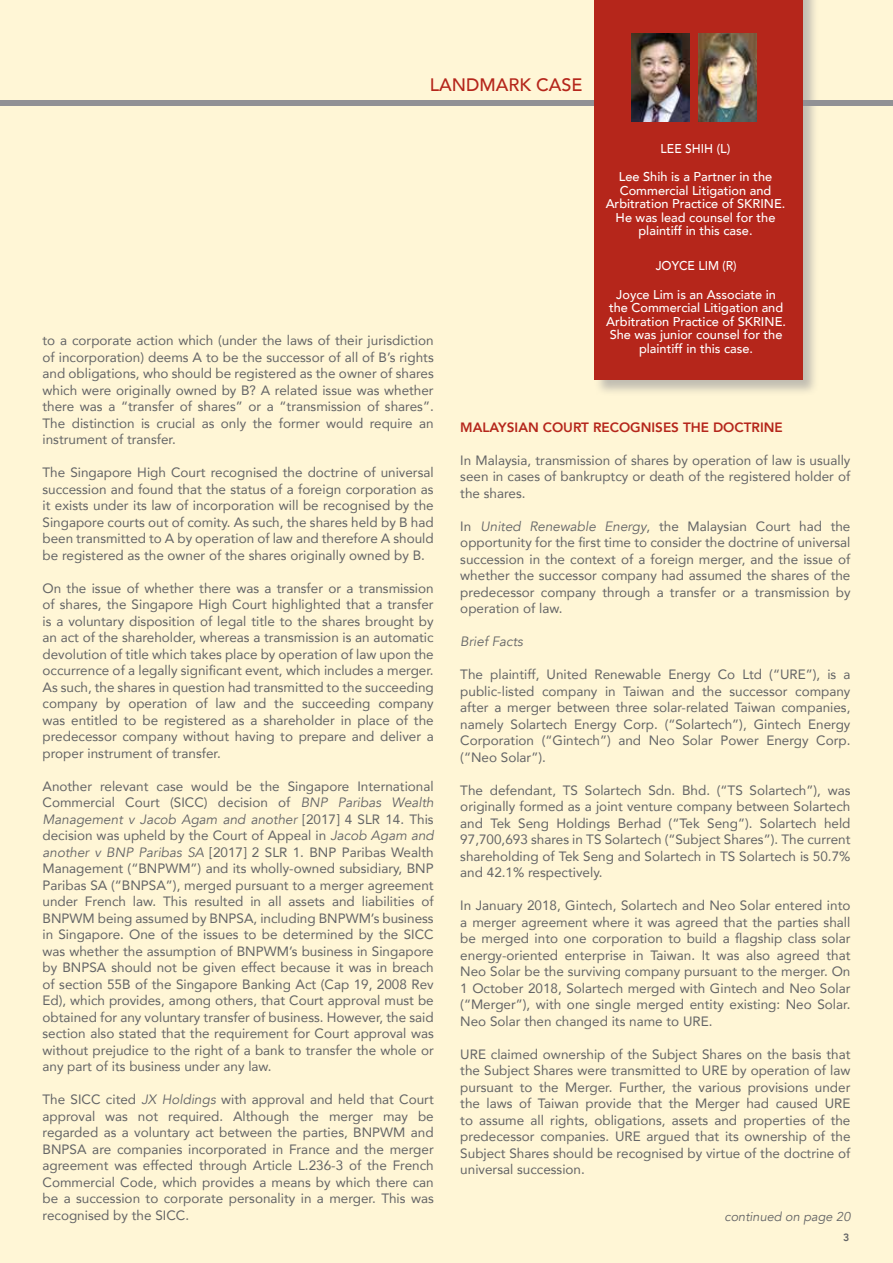
<style>
.page{position:relative;width:893px;height:1263px;background:#fff6d6}
.page>*{position:absolute;margin:0;border:0;box-sizing:border-box;transform-origin:0 0}
.t1{font:500 18px "Avenir";color:#b5261b}
.t2{font:13.5px/16.5px "Avenir";color:#636466;text-align:justify}
.t3{font:800 13.5px "Avenir";color:#b5261b}
.t4{font:italic 13.5px "Avenir";color:#636466}
.t5{font:500 12.75px/13.5px "Avenir";color:#fff;text-align:center}
.t6{font:500 12.75px "Avenir";color:#fff;scale:.95 1}
.t7{font:italic 12.75px "Avenir";color:#636466}
.t8{font:800 10.5px "Avenir";color:#636466}
.s1{font-style:italic}
</style>
<div class="page">
<div style="left:0;top:101px;width:893px;height:5px;background:#919195"></div>
<div style="left:594px;top:0;width:225px;height:396px;background:#919195;opacity:.55"></div>
<div style="left:594px;top:0;width:208px;height:379px;background:#b5261b"></div>
<img style="left:698px;top:34px;width:58px;height:87px">
<img style="left:631px;top:34px;width:59px;height:87px">
<h1 class="t1" style="left:430px;top:69px;width:154px">LANDMARK CASE</h1>
<p class="t6" style="left:661px;top:137px;width:75px">LEE SHIH (L)</p>
<p class="t5" style="left:606px;top:169px;width:181px">Lee Shih is a Partner in the<br>Commercial Litigation and<br>Arbitration Practice of SKRINE.<br>He was lead counsel for the plaintiff in this case.</p>
<p class="t2" style="left:43px;top:332px;width:393px">to a corporate action which (under the laws of their jurisdiction of incorporation) deems A to be the successor of all of B’s rights and obligations, who should be registered as the owner of shares which were originally owned by B? A related issue was whether there was a “transfer of shares” or a “transmission of shares”.<br>The distinction is crucial as only the former would require an instrument of transfer.</p>
<p class="t2" style="left:43px;top:464px;width:393px">The Singapore High Court recognised the doctrine of universal succession and found that the status of a foreign corporation as it exists under its law of incorporation will be recognised by the Singapore courts out of comity. As such, the shares held by B had been transmitted to A by operation of law and therefore A should be registered as the owner of the shares originally owned by B.</p>
<p class="t2" style="left:43px;top:579px;width:393px">On the issue of whether there was a transfer or a transmission of shares, the Singapore High Court highlighted that a transfer is a voluntary disposition of legal title to the shares brought by an act of the shareholder, whereas a transmission is an automatic devolution of title which takes place by operation of law upon the occurrence of a legally significant event, which includes a merger.<br>As such, the shares in question had transmitted to the succeeding company by operation of law and the succeeding company was entitled to be registered as a shareholder in place of the predecessor company without having to prepare and deliver a proper instrument of transfer.</p>
<p class="t2" style="left:43px;top:777px;width:393px">Another relevant case would be the Singapore International Commercial Court (SICC) decision of <span class="s1">BNP Paribas Wealth Management v Jacob Agam and another</span> [2017] 4 SLR 14. This decision was upheld by the Court of Appeal in <span class="s1">Jacob Agam and another v BNP Paribas SA</span> [2017] 2 SLR 1. BNP Paribas Wealth Management (“BNPWM”) and its wholly-owned subsidiary, BNP Paribas SA (“BNPSA”), merged pursuant to a merger agreement under French law. This resulted in all assets and liabilities of BNPWM being assumed by BNPSA, including BNPWM’s business in Singapore. One of the issues to be determined by the SICC was whether the assumption of BNPWM’s business in Singapore by BNPSA should not be given effect because it was in breach of section 55B of the Singapore Banking Act (Cap 19, 2008 Rev Ed), which provides, among others, that Court approval must be obtained for any voluntary transfer of business. However, the said section also stated that the requirement for Court approval was without prejudice to the right of a bank to transfer the whole or any part of its business under any law.</p>
<p class="t2" style="left:43px;top:1091px;width:393px">The SICC cited <span class="s1">JX Holdings</span> with approval and held that Court approval was not required. Although the merger may be regarded as a voluntary act between the parties, BNPWM and BNPSA are companies incorporated in France and the merger agreement was effected through Article L.236-3 of the French Commercial Code, which provides a means by which there can be a succession to corporate personality in a merger. This was recognised by the SICC.</p>
<p class="t6" style="left:656px;top:255px;width:87px">JOYCE LIM (R)</p>
<p class="t5" style="left:606px;top:287px;width:181px">Joyce Lim is an Associate in the Commercial Litigation and<br>Arbitration Practice of SKRINE.<br>She was junior counsel for the plaintiff in this case.</p>
<p class="t3" style="left:460px;top:417px;width:324px">MALAYSIAN COURT RECOGNISES THE DOCTRINE</p>
<p class="t2" style="left:460px;top:451px;width:392px">In Malaysia, transmission of shares by operation of law is usually seen in cases of bankruptcy or death of the registered holder of the shares.</p>
<p class="t2" style="left:460px;top:517px;width:392px">In <span class="s1">United Renewable Energy</span>, the Malaysian Court had the opportunity for the first time to consider the doctrine of universal succession in the context of a foreign merger, and the issue of whether the successor company had assumed the shares of the predecessor company through a transfer or a transmission by operation of law.</p>
<p class="t4" style="left:460px;top:634px;width:64px">Brief Facts</p>
<p class="t2" style="left:460px;top:666px;width:392px">The plaintiff, United Renewable Energy Co Ltd (“URE”), is a public-listed company in Taiwan and the successor company after a merger between three solar-related Taiwan companies, namely Solartech Energy Corp. (“Solartech”), Gintech Energy Corporation (“Gintech”) and Neo Solar Power Energy Corp. (“Neo Solar”).</p>
<p class="t2" style="left:460px;top:781px;width:392px">The defendant, TS Solartech Sdn. Bhd. (“TS Solartech”), was originally formed as a joint venture company between Solartech and Tek Seng Holdings Berhad (“Tek Seng”). Solartech held 97,700,693 shares in TS Solartech (“Subject Shares”). The current shareholding of Tek Seng and Solartech in TS Solartech is 50.7% and 42.1% respectively.</p>
<p class="t2" style="left:460px;top:897px;width:392px">In January 2018, Gintech, Solartech and Neo Solar entered into a merger agreement where it was agreed that the parties shall be merged into one corporation to build a flagship class solar energy-oriented enterprise in Taiwan. It was also agreed that Neo Solar be the surviving company pursuant to the merger. On 1 October 2018, Solartech merged with Gintech and Neo Solar (“Merger”), with one single merged entity existing: Neo Solar.<br>Neo Solar then changed its name to URE.</p>
<p class="t2" style="left:460px;top:1045px;width:392px">URE claimed ownership of the Subject Shares on the basis that the Subject Shares were transmitted to URE by operation of law pursuant to the Merger. Further, the various provisions under the laws of Taiwan provide that the Merger had caused URE to assume all rights, obligations, assets and properties of the predecessor companies. URE argued that its ownership of the Subject Shares should be recognised by virtue of the doctrine of universal succession.</p>
<p class="t7" style="left:725px;top:1209px;width:127px">continued on page 20</p>
<p class="t8" style="left:843px;top:1229px;width:8px">3</p>
</div>
